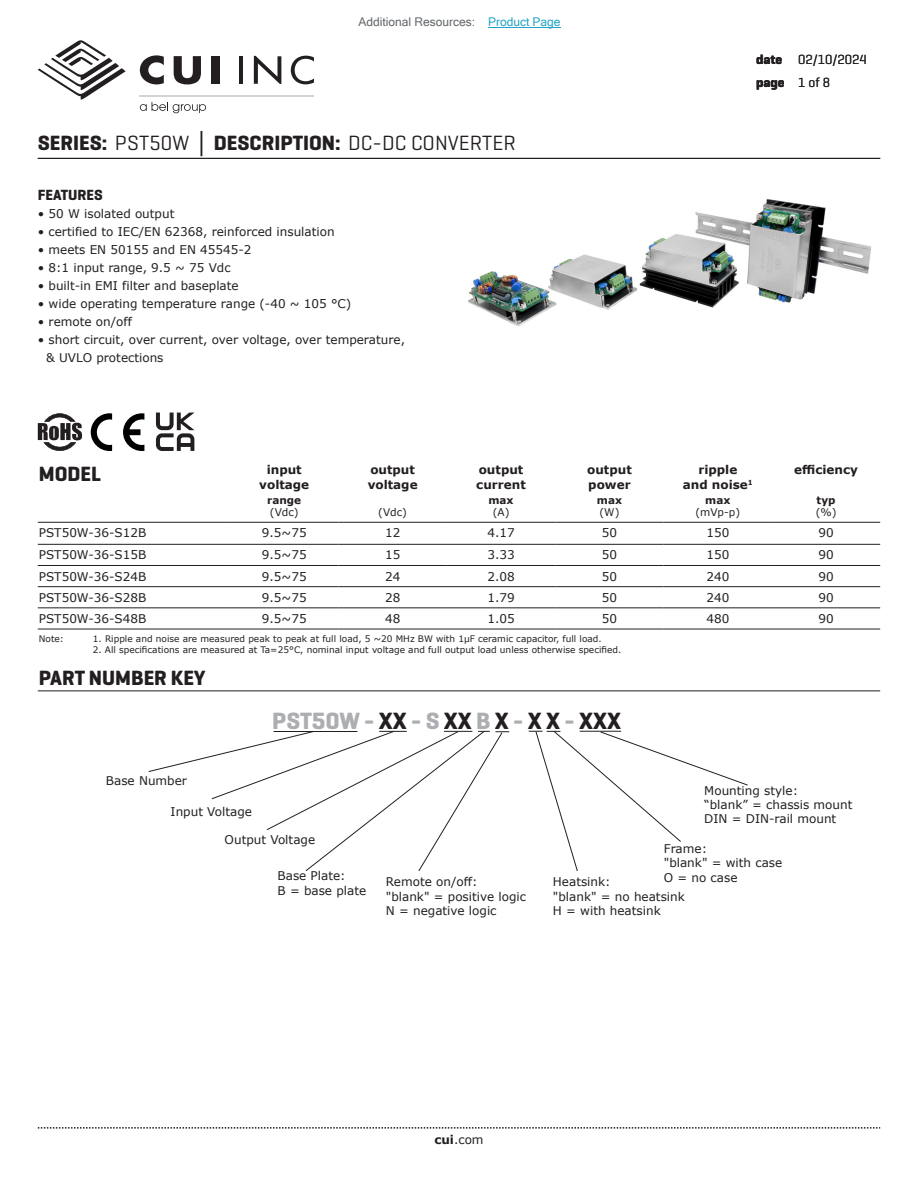
<style>
.page{position:relative;width:918px;height:1188px;background:#fff}
.page>*{position:absolute;margin:0;border:0;box-sizing:border-box;transform-origin:0 0}
.t1{font:700 24px "Geogrotesque";color:#adaeb2}
.t2{font:21px "Geogrotesque";color:#231f20}
.t3{font:700 21px "Geogrotesque";color:#231f20}
.t4{font:700 15px "Geogrotesque";color:#231f20}
.t5{font:13.5px/22.5px "Geogrotesque";color:#231f20}
.t6{font:12px/14.4px "Verdana";color:#231f20}
.t7{font:700 12px/14.4px "Verdana";color:#231f20}
.t8{font:12px "Microsoft Sans Serif";color:#63676b}
.t9{font:10.5px "Verdana";color:#231f20}
.t10{font:700 10.5px "Verdana";color:#231f20}
.t11{font:9px "Verdana";color:#231f20}
.s1{color:#23a4c6}
.s2{font-weight:700}
.s3{font-family:"Verdana";font-weight:700}
.s4{color:#231f20}
</style>
<div class="page">
<svg style="left:38px;top:40px;width:88px;height:60px"></svg>
<hr style="left:239px;top:56px;width:4px;height:28px;background:#231f20">
<svg style="left:254px;top:56px;width:27px;height:28px"></svg>
<svg style="left:291px;top:56px;width:23px;height:28px"></svg>
<svg style="left:140px;top:55px;width:24px;height:29px"></svg>
<svg style="left:174px;top:56px;width:27px;height:28px"></svg>
<div style="left:211px;top:56px;width:8px;height:28px;background:#231f20"></div>
<svg style="left:140px;top:102px;width:66px;height:11px"></svg>
<hr style="left:140px;top:95px;width:174px;height:1px;background:#231f20">
<svg style="left:38px;top:1127px;width:842px;height:2px"></svg>
<hr style="left:38px;top:158px;width:842px;height:1px;background:#231f20">
<hr style="left:38px;top:522px;width:192px;height:1px;background:#231f20">
<hr style="left:230px;top:522px;width:108px;height:1px;background:#231f20">
<hr style="left:338px;top:522px;width:109px;height:1px;background:#231f20">
<hr style="left:447px;top:522px;width:108px;height:1px;background:#231f20">
<hr style="left:555px;top:522px;width:109px;height:1px;background:#231f20">
<hr style="left:664px;top:522px;width:108px;height:1px;background:#231f20">
<hr style="left:772px;top:522px;width:108px;height:1px;background:#231f20">
<hr style="left:38px;top:544px;width:192px;height:1px;background:#231f20">
<hr style="left:230px;top:544px;width:108px;height:1px;background:#231f20">
<hr style="left:338px;top:544px;width:109px;height:1px;background:#231f20">
<hr style="left:447px;top:544px;width:108px;height:1px;background:#231f20">
<hr style="left:555px;top:544px;width:109px;height:1px;background:#231f20">
<hr style="left:664px;top:544px;width:108px;height:1px;background:#231f20">
<hr style="left:772px;top:544px;width:108px;height:1px;background:#231f20">
<hr style="left:38px;top:565px;width:192px;height:1px;background:#231f20">
<hr style="left:230px;top:565px;width:108px;height:1px;background:#231f20">
<hr style="left:338px;top:565px;width:109px;height:1px;background:#231f20">
<hr style="left:447px;top:565px;width:108px;height:1px;background:#231f20">
<hr style="left:555px;top:565px;width:109px;height:1px;background:#231f20">
<hr style="left:664px;top:565px;width:108px;height:1px;background:#231f20">
<hr style="left:772px;top:565px;width:108px;height:1px;background:#231f20">
<hr style="left:38px;top:586px;width:192px;height:1px;background:#231f20">
<hr style="left:230px;top:586px;width:108px;height:1px;background:#231f20">
<hr style="left:338px;top:586px;width:109px;height:1px;background:#231f20">
<hr style="left:447px;top:586px;width:108px;height:1px;background:#231f20">
<hr style="left:555px;top:586px;width:109px;height:1px;background:#231f20">
<hr style="left:664px;top:586px;width:108px;height:1px;background:#231f20">
<hr style="left:772px;top:586px;width:108px;height:1px;background:#231f20">
<hr style="left:38px;top:607px;width:192px;height:1px;background:#231f20">
<hr style="left:230px;top:607px;width:108px;height:1px;background:#231f20">
<hr style="left:338px;top:607px;width:109px;height:1px;background:#231f20">
<hr style="left:447px;top:607px;width:108px;height:1px;background:#231f20">
<hr style="left:555px;top:607px;width:109px;height:1px;background:#231f20">
<hr style="left:664px;top:607px;width:108px;height:1px;background:#231f20">
<hr style="left:772px;top:607px;width:108px;height:1px;background:#231f20">
<hr style="left:38px;top:629px;width:192px;height:1px;background:#231f20">
<hr style="left:230px;top:629px;width:108px;height:1px;background:#231f20">
<hr style="left:338px;top:629px;width:109px;height:1px;background:#231f20">
<hr style="left:447px;top:629px;width:108px;height:1px;background:#231f20">
<hr style="left:555px;top:629px;width:109px;height:1px;background:#231f20">
<hr style="left:664px;top:629px;width:108px;height:1px;background:#231f20">
<hr style="left:772px;top:629px;width:108px;height:1px;background:#231f20">
<svg style="left:38px;top:413px;width:44px;height:38px"></svg>
<svg style="left:91px;top:413px;width:53px;height:38px"></svg>
<svg style="left:156px;top:413px;width:38px;height:38px"></svg>
<hr style="left:38px;top:690px;width:842px;height:1px;background:#231f20">
<svg style="left:148px;top:730px;width:361px;height:141px"></svg>
<svg style="left:529px;top:730px;width:219px;height:141px"></svg>
<img style="left:468px;top:199px;width:403px;height:128px">
<hr style="left:488px;top:27px;width:73px;height:1px;background:#23a4c6">
<p class="t8" style="left:358px;top:15px;width:204px">Additional Resources: <span class="s1">Product Page</span></p>
<h2 class="t2" style="left:38px;top:130px;width:479px"><span class="s2">SERIES:</span> PST50W <span class="s3">│</span> <span class="s2">DESCRIPTION:</span> DC-DC CONVERTER</h2>
<p class="t4" style="left:38px;top:186px;width:67px">FEATURES</p>
<p class="t6" style="left:38px;top:207px;width:138px">• 50 W isolated output</p>
<p class="t6" style="left:38px;top:225px;width:298px">• certified to IEC/EN 62368, reinforced insulation</p>
<p class="t6" style="left:38px;top:243px;width:215px">• meets EN 50155 and EN 45545-2</p>
<p class="t6" style="left:38px;top:261px;width:194px">• 8:1 input range, 9.5 ~ 75 Vdc</p>
<p class="t6" style="left:38px;top:279px;width:202px">• built-in EMI filter and baseplate</p>
<p class="t6" style="left:38px;top:297px;width:315px">• wide operating temperature range (-40 ~ 105 °C)</p>
<p class="t6" style="left:38px;top:315px;width:96px">• remote on/off</p>
<p class="t6" style="left:46px;top:331px;width:360px;line-height:18px;text-indent:-8px">• short circuit, over current, over voltage, over temperature, &amp; UVLO protections</p>
<p class="t5" style="left:756px;top:48px;width:112px"><span class="s2">date</span> 02/10/2024 <span class="s2">page</span> 1 of 8</p>
<h2 class="t3" style="left:39px;top:461px;width:64px">MODEL</h2>
<p class="t7" style="left:259px;top:462px;width:51px;text-align:center">input voltage</p>
<p class="t7" style="left:368px;top:462px;width:51px">output voltage</p>
<p class="t7" style="left:476px;top:462px;width:51px">output current</p>
<p class="t7" style="left:587px;top:462px;width:46px">output power</p>
<p class="t7" style="left:683px;top:462px;width:72px;text-align:center">ripple<br>and noise<sup>1</sup></p>
<p class="t7" style="left:794px;top:462px;width:65px">efficiency</p>
<p class="t10" style="left:267px;top:492px;width:36px">range</p>
<p class="t9" style="left:270px;top:505px;width:30px">(Vdc)</p>
<p class="t9" style="left:378px;top:505px;width:30px">(Vdc)</p>
<p class="t10" style="left:817px;top:492px;width:20px">typ</p>
<p class="t9" style="left:816px;top:505px;width:22px">(%)</p>
<p class="t10" style="left:489px;top:492px;width:27px">max</p>
<p class="t9" style="left:493px;top:505px;width:18px">(A)</p>
<p class="t10" style="left:597px;top:492px;width:27px">max</p>
<p class="t9" style="left:600px;top:505px;width:21px">(W)</p>
<p class="t10" style="left:705px;top:492px;width:27px">max</p>
<p class="t9" style="left:695px;top:505px;width:46px">(mVp-p)</p>
<p class="t6" style="left:39px;top:526px;width:109px">PST50W-36-S12B</p>
<p class="t6" style="left:262px;top:526px;width:46px">9.5~75</p>
<p class="t6" style="left:385px;top:526px;width:17px">12</p>
<p class="t6" style="left:487px;top:526px;width:29px">4.17</p>
<p class="t6" style="left:602px;top:526px;width:17px">50</p>
<p class="t6" style="left:706px;top:526px;width:24px">150</p>
<p class="t6" style="left:819px;top:526px;width:17px">90</p>
<p class="t6" style="left:39px;top:548px;width:109px">PST50W-36-S15B</p>
<p class="t6" style="left:262px;top:548px;width:46px">9.5~75</p>
<p class="t6" style="left:385px;top:548px;width:17px">15</p>
<p class="t6" style="left:487px;top:548px;width:29px">3.33</p>
<p class="t6" style="left:602px;top:548px;width:17px">50</p>
<p class="t6" style="left:706px;top:548px;width:24px">150</p>
<p class="t6" style="left:819px;top:548px;width:17px">90</p>
<p class="t6" style="left:39px;top:569px;width:109px">PST50W-36-S24B</p>
<p class="t6" style="left:262px;top:569px;width:46px">9.5~75</p>
<p class="t6" style="left:385px;top:569px;width:17px">24</p>
<p class="t6" style="left:487px;top:569px;width:29px">2.08</p>
<p class="t6" style="left:602px;top:569px;width:17px">50</p>
<p class="t6" style="left:706px;top:569px;width:24px">240</p>
<p class="t6" style="left:819px;top:569px;width:17px">90</p>
<p class="t6" style="left:39px;top:590px;width:109px">PST50W-36-S28B</p>
<p class="t6" style="left:262px;top:590px;width:46px">9.5~75</p>
<p class="t6" style="left:385px;top:590px;width:17px">28</p>
<p class="t6" style="left:487px;top:590px;width:29px">1.79</p>
<p class="t6" style="left:602px;top:590px;width:17px">50</p>
<p class="t6" style="left:706px;top:590px;width:24px">240</p>
<p class="t6" style="left:819px;top:590px;width:17px">90</p>
<p class="t6" style="left:39px;top:611px;width:109px">PST50W-36-S48B</p>
<p class="t6" style="left:262px;top:611px;width:46px">9.5~75</p>
<p class="t6" style="left:385px;top:611px;width:17px">48</p>
<p class="t6" style="left:487px;top:611px;width:29px">1.05</p>
<p class="t6" style="left:602px;top:611px;width:17px">50</p>
<p class="t6" style="left:706px;top:611px;width:24px">480</p>
<p class="t6" style="left:819px;top:611px;width:17px">90</p>
<p class="t11" style="left:39px;top:632px;width:27px">Note:</p>
<p class="t11" style="left:93px;top:632px;width:510px">1. Ripple and noise are measured peak to peak at full load, 5 ~20 MHz BW with 1µF ceramic capacitor, full load.</p>
<p class="t11" style="left:93px;top:643px;width:530px">2. All specifications are measured at Ta=25°C, nominal input voltage and full output load unless otherwise specified.</p>
<h2 class="t3" style="left:39px;top:665px;width:168px">PART NUMBER KEY</h2>
<h1 class="t1" style="left:272px;top:706px;width:350px">PST50W - <span class="s4">XX</span> - S <span class="s4">XX</span> B <span class="s4">X</span> - <span class="s4">X X</span> - <span class="s4">XXX</span></h1>
<p class="t6" style="left:106px;top:774px;width:83px">Base Number</p>
<p class="t6" style="left:704px;top:783px;width:150px">Mounting style:<br>“blank” = chassis mount<br>DIN = DIN-rail mount</p>
<p class="t6" style="left:664px;top:841px;width:120px">Frame:<br>"blank" = with case<br>O = no case</p>
<p class="t6" style="left:171px;top:804px;width:83px">Input Voltage</p>
<p class="t6" style="left:225px;top:832px;width:92px">Output Voltage</p>
<p class="t6" style="left:278px;top:869px;width:90px">Base Plate:<br>B = base plate</p>
<p class="t6" style="left:553px;top:875px;width:133px">Heatsink:<br>"blank" = no heatsink<br>H = with heatsink</p>
<p class="t6" style="left:386px;top:875px;width:142px">Remote on/off:<br>"blank" = positive logic<br>N = negative logic</p>
<p class="t6" style="left:434px;top:1132px;width:51px"><span class="s2">cui</span>.com</p>
</div>
